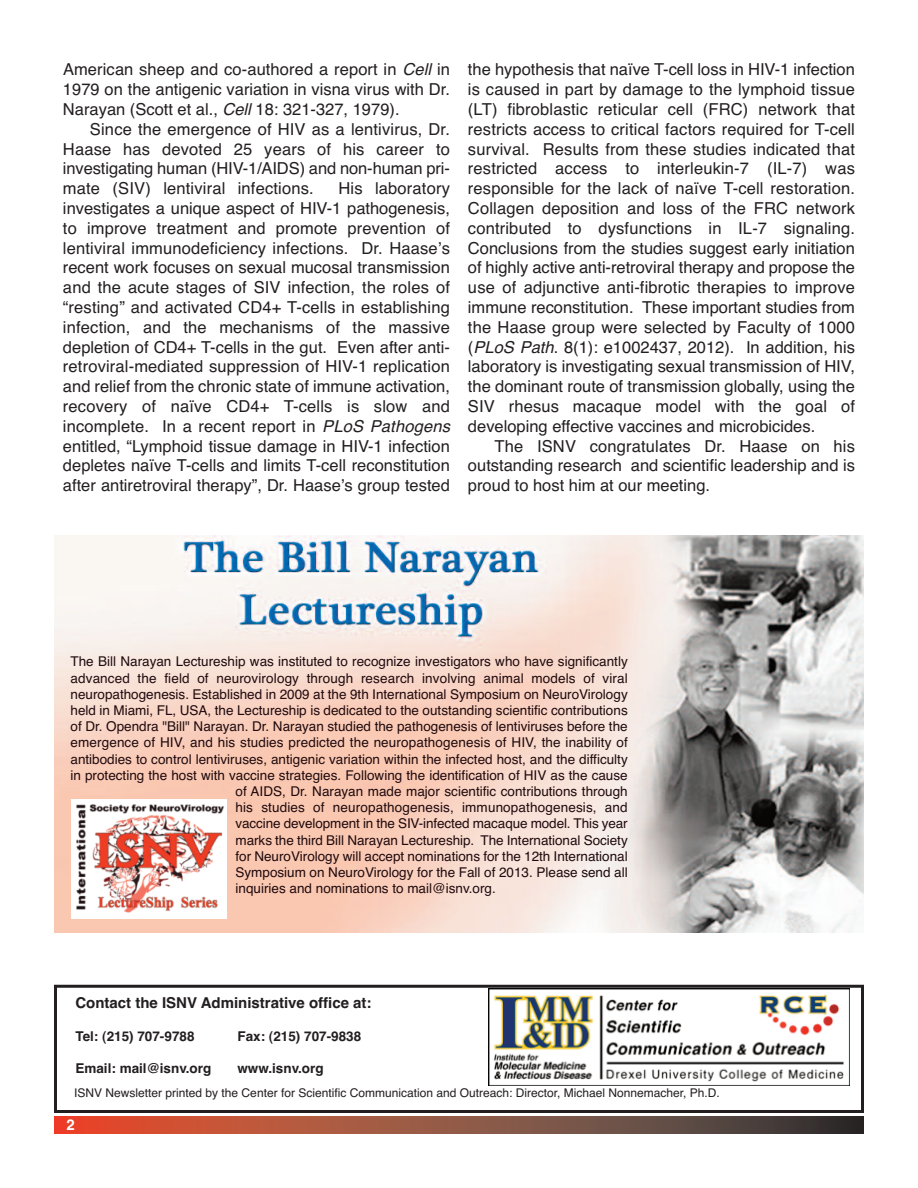
<style>
.page{position:relative;width:918px;height:1188px;background:#fff}
.page>*{position:absolute;margin:0;border:0;box-sizing:border-box;transform-origin:0 0}
.t1{font:16.5px/19.8px "Helvetica";color:#231f20;text-align:justify}
.t2{font:700 15px "Helvetica";color:#231f20}
.t3{font:700 15px "Helvetica";color:#fff}
.t4{font:13.5px "Helvetica";color:#200a0e}
.t5{font:700 13.5px "Helvetica";color:#231f20}
.t6{font:12px "Helvetica";color:#231f20}
.s1{font-style:italic}
</style>
<div class="page">
<div style="left:54px;top:985px;width:810px;height:128px;border:3px solid #231f20"></div>
<svg style="left:54px;top:1117px;width:810px;height:17px"></svg>
<img style="left:54px;top:536px;width:810px;height:397px">
<img style="left:72px;top:800px;width:154px;height:119px">
<svg style="left:477px;top:988px;width:378px;height:98px"></svg>
<img style="left:489px;top:988px;width:360px;height:97px">
<p class="t1" style="left:63px;top:60px;width:389px">American sheep and co-authored a report in <span class="s1">Cell</span> in 1979 on the antigenic variation in visna virus with Dr.<br>Narayan (Scott et al., <span class="s1">Cell</span> 18: 321-327, 1979).</p>
<p class="t1" style="left:63px;top:119px;width:389px;text-indent:27px">Since the emergence of HIV as a lentivirus, Dr.<br>Haase has devoted 25 years of his career to investigating human (HIV-1/AIDS) and non-human pri&shy;mate (SIV) lentiviral infections.</p>
<p class="t1" style="left:63px;top:179px;width:389px;text-indent:276px">His laboratory investigates a unique aspect of HIV-1 pathogenesis, to improve treatment and promote prevention of lentiviral immunodeficiency infections. Dr. Haase’s recent work focuses on sexual mucosal transmission and the acute stages of SIV infection, the roles of “resting” and activated CD4+ T-cells in establishing infection, and the mechanisms of the massive depletion of CD4+ T-cells in the gut. Even after anti&shy;retroviral-mediated suppression of HIV-1 replication and relief from the chronic state of immune activation, recovery of naïve CD4+ T-cells is slow and incomplete. In a recent report in <span class="s1">PLoS Pathogens </span>entitled, “Lymphoid tissue damage in HIV-1 infection depletes naïve T-cells and limits T-cell reconstitution after antiretroviral therapy”, Dr. Haase’s group tested</p>
<p class="t1" style="left:468px;top:60px;width:389px">the hypothesis that naïve T-cell loss in HIV-1 infection is caused in part by damage to the lymphoid tissue (LT) fibroblastic reticular cell (FRC) network that restricts access to critical factors required for T-cell survival. Results from these studies indicated that restricted access to interleukin-7 (IL-7) was responsible for the lack of naïve T-cell restoration.<br>Collagen deposition and loss of the FRC network contributed to dysfunctions in IL-7 signaling.<br>Conclusions from the studies suggest early initiation of highly active anti-retroviral therapy and propose the use of adjunctive anti-fibrotic therapies to improve immune reconstitution. These important studies from the Haase group were selected by Faculty of 1000 (<span class="s1">PLoS Path</span>. 8(1): e1002437, 2012). In addition, his laboratory is investigating sexual transmission of HIV, the dominant route of transmission globally, using the SIV rhesus macaque model with the goal of developing effective vaccines and microbicides.</p>
<p class="t1" style="left:468px;top:436px;width:389px;text-indent:27px">The ISNV congratulates Dr. Haase on his outstanding research and scientific leadership and is proud to host him at our meeting.</p>
<p class="t4" style="left:70px;top:654px;width:559px">The Bill Narayan Lectureship was instituted to recognize investigators who have significantly</p>
<p class="t4" style="left:71px;top:670px;width:559px">advanced the field of neurovirology through research involving animal models of viral</p>
<p class="t4" style="left:71px;top:686px;width:559px">neuropathogenesis. Established in 2009 at the 9th International Symposium on NeuroVirology</p>
<p class="t4" style="left:71px;top:702px;width:559px">held in Miami, FL, USA, the Lectureship is dedicated to the outstanding scientific contributions</p>
<p class="t4" style="left:71px;top:719px;width:559px">of Dr. Opendra "Bill" Narayan. Dr. Narayan studied the pathogenesis of lentiviruses before the</p>
<p class="t4" style="left:71px;top:735px;width:559px">emergence of HIV, and his studies predicted the neuropathogenesis of HIV, the inability of</p>
<p class="t4" style="left:71px;top:751px;width:559px">antibodies to control lentiviruses, antigenic variation within the infected host, and the difficulty</p>
<p class="t4" style="left:71px;top:767px;width:559px">in protecting the host with vaccine strategies. Following the identification of HIV as the cause</p>
<p class="t4" style="left:236px;top:783px;width:394px">of AIDS, Dr. Narayan made major scientific contributions through</p>
<p class="t4" style="left:236px;top:800px;width:394px">his studies of neuropathogenesis, immunopathogenesis, and</p>
<p class="t4" style="left:236px;top:816px;width:394px">vaccine development in the SIV-infected macaque model. This year</p>
<p class="t4" style="left:236px;top:832px;width:394px">marks the third Bill Narayan Lectureship. The International Society</p>
<p class="t4" style="left:236px;top:848px;width:394px">for NeuroVirology will accept nominations for the 12th International</p>
<p class="t4" style="left:236px;top:864px;width:394px">Symposium on NeuroVirology for the Fall of 2013. Please send all</p>
<p class="t4" style="left:236px;top:881px;width:262px">inquiries and nominations to mail@isnv.org.</p>
<p class="t2" style="left:75px;top:994px;width:298px">Contact the ISNV Administrative office at:</p>
<p class="t5" style="left:75px;top:1028px;width:121px">Tel: (215) 707-9788</p>
<p class="t5" style="left:237px;top:1028px;width:125px">Fax: (215) 707-9838</p>
<p class="t5" style="left:75px;top:1060px;width:137px">Email: mail@isnv.org</p>
<p class="t5" style="left:237px;top:1060px;width:88px">www.isnv.org</p>
<p class="t6" style="left:74px;top:1086px;width:647px">ISNV Newsletter printed by the Center for Scientific Communication and Outreach: Director, Michael Nonnemacher, Ph.D.</p>
<p class="t3" style="left:67px;top:1116px;width:10px">2</p>
</div>
